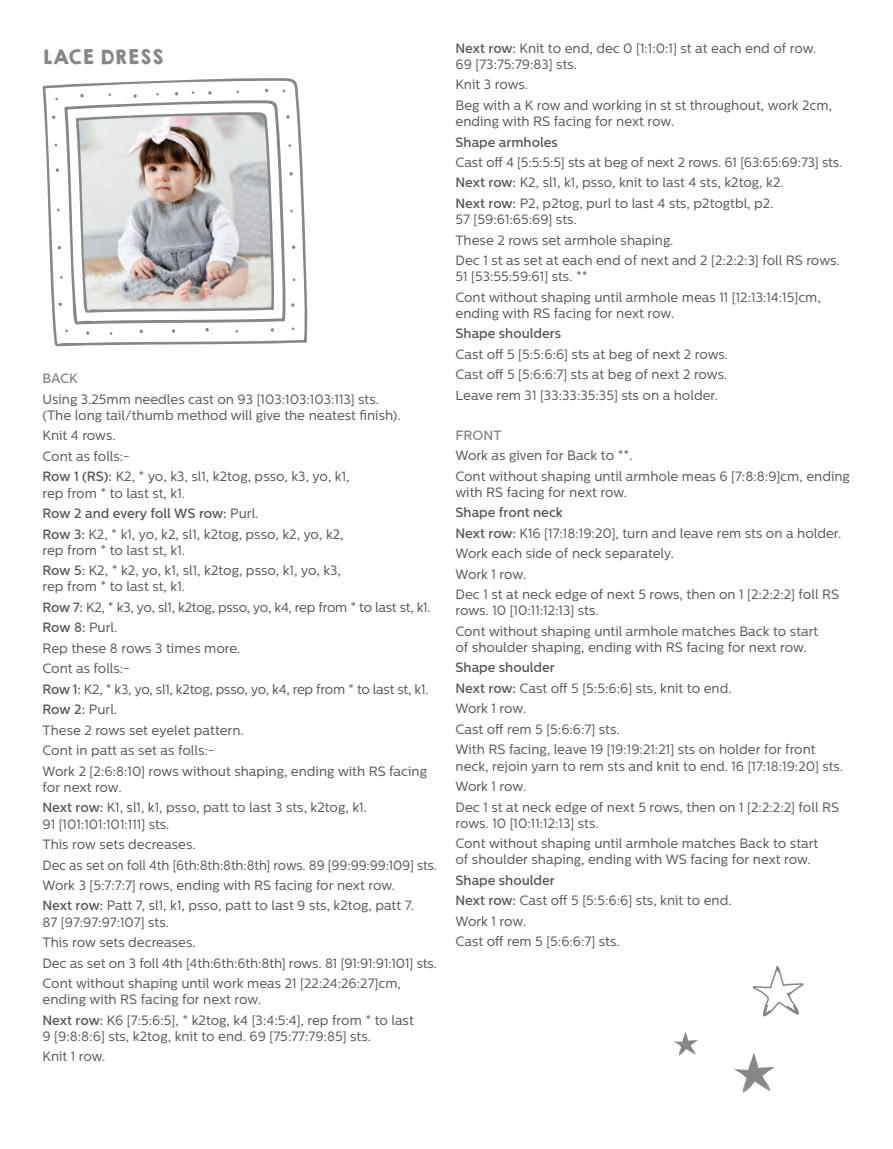
<style>
.page{position:relative;width:893px;height:1149px;background:#fff}
.page>*{position:absolute;margin:0;border:0;box-sizing:border-box;transform-origin:0 0}
.Sub_Heads{font:18px "KGHAPPY Solid";color:#878787}
.Main_Text{font:13.5px/16.2px "Centrale Sans";color:#575756}
.Main_Text-2{font:500 13.5px "Centrale Sans";color:#575756}
.Main_Text-3{font:13.5px "Centrale Sans";letter-spacing:-.02em;color:#575756}
.Sub_Head_Body{font:500 13.5px "Centrale Sans";color:#878787}
.s1{font-weight:500}
.s2{font-weight:400}
</style>
<div class="page">
<svg style="left:43px;top:78px;width:265px;height:268px"></svg>
<img style="left:76px;top:112px;width:199px;height:200px">
<svg style="left:108px;top:93px;width:4px;height:3px"></svg>
<svg style="left:191px;top:91px;width:4px;height:3px"></svg>
<svg style="left:288px;top:144px;width:4px;height:3px"></svg>
<svg style="left:292px;top:278px;width:4px;height:3px"></svg>
<svg style="left:291px;top:327px;width:4px;height:3px"></svg>
<svg style="left:109px;top:332px;width:4px;height:3px"></svg>
<svg style="left:174px;top:92px;width:5px;height:3px"></svg>
<svg style="left:133px;top:94px;width:4px;height:4px"></svg>
<svg style="left:80px;top:94px;width:4px;height:3px"></svg>
<svg style="left:51px;top:115px;width:5px;height:4px"></svg>
<svg style="left:55px;top:168px;width:5px;height:4px"></svg>
<svg style="left:57px;top:246px;width:5px;height:3px"></svg>
<svg style="left:58px;top:302px;width:5px;height:4px"></svg>
<svg style="left:85px;top:331px;width:5px;height:4px"></svg>
<svg style="left:139px;top:329px;width:5px;height:4px"></svg>
<svg style="left:205px;top:328px;width:4px;height:3px"></svg>
<svg style="left:270px;top:328px;width:5px;height:3px"></svg>
<svg style="left:291px;top:303px;width:4px;height:4px"></svg>
<svg style="left:291px;top:245px;width:5px;height:4px"></svg>
<svg style="left:289px;top:172px;width:4px;height:3px"></svg>
<svg style="left:286px;top:115px;width:4px;height:4px"></svg>
<svg style="left:264px;top:89px;width:5px;height:3px"></svg>
<svg style="left:208px;top:91px;width:4px;height:4px"></svg>
<svg style="left:171px;top:329px;width:5px;height:4px"></svg>
<svg style="left:752px;top:966px;width:52px;height:51px"></svg>
<svg style="left:674px;top:1032px;width:24px;height:23px"></svg>
<svg style="left:734px;top:1053px;width:40px;height:39px"></svg>
<p class="Sub_Heads" style="left:43px;top:43px;width:122px">LACE DRESS</p>
<p class="Sub_Head_Body" style="left:43px;top:370px;width:37px">BACK</p>
<p class="Main_Text" style="left:43px;top:391px;width:360px">Using 3.25mm needles cast on 93 [103:103:103:113] sts. (The long tail/thumb method will give the neatest finish).</p>
<p class="Main_Text" style="left:43px;top:427px;width:75px">Knit 4 rows.</p>
<p class="Main_Text" style="left:43px;top:448px;width:89px">Cont as folls:-</p>
<p class="Main_Text" style="left:43px;top:468px;width:309px"><span class="s1">Row 1 (RS):</span> K2, * yo, k3, sl1, k2tog, psso, k3, yo, k1, rep from * to last st, k1.</p>
<p class="Main_Text-2" style="left:43px;top:505px;width:217px">Row 2 and every foll WS row: <span class="s2">Purl.</span></p>
<p class="Main_Text" style="left:43px;top:525px;width:303px"><span class="s1">Row 3:</span> K2, * k1, yo, k2, sl1, k2tog, psso, k2, yo, k2, rep from * to last st, k1.</p>
<p class="Main_Text" style="left:43px;top:562px;width:300px"><span class="s1">Row 5:</span> K2, * k2, yo, k1, sl1, k2tog, psso, k1, yo, k3, rep from * to last st, k1.</p>
<p class="Main_Text-3" style="left:43px;top:599px;width:390px"><span class="s1">Row 7:</span> K2, * k3, yo, sl1, k2tog, psso, yo, k4, rep from * to last st, k1.</p>
<p class="Main_Text-2" style="left:43px;top:619px;width:76px">Row 8: <span class="s2">Purl.</span></p>
<p class="Main_Text" style="left:43px;top:639px;width:199px">Rep these 8 rows 3 times more.</p>
<p class="Main_Text" style="left:43px;top:660px;width:89px">Cont as folls:-</p>
<p class="Main_Text-3" style="left:43px;top:681px;width:388px"><span class="s1">Row 1:</span> K2, * k3, yo, sl1, k2tog, psso, yo, k4, rep from * to last st, k1.</p>
<p class="Main_Text-2" style="left:43px;top:701px;width:76px">Row 2: <span class="s2">Purl.</span></p>
<p class="Main_Text" style="left:43px;top:721px;width:203px">These 2 rows set eyelet pattern.</p>
<p class="Main_Text" style="left:43px;top:742px;width:174px">Cont in patt as set as folls:-</p>
<p class="Main_Text" style="left:43px;top:762px;width:386px">Work 2 [2:6:8:10] rows without shaping, ending with RS facing for next row.</p>
<p class="Main_Text" style="left:43px;top:799px;width:326px"><span class="s1">Next row:</span> K1, sl1, k1, psso, patt to last 3 sts, k2tog, k1.<br>91 [101:101:101:111] sts.</p>
<p class="Main_Text" style="left:43px;top:835px;width:155px">This row sets decreases.</p>
<p class="Main_Text" style="left:43px;top:856px;width:396px">Dec as set on foll 4th [6th:8th:8th:8th] rows. 89 [99:99:99:109] sts.</p>
<p class="Main_Text" style="left:43px;top:876px;width:354px">Work 3 [5:7:7:7] rows, ending with RS facing for next row.</p>
<p class="Main_Text" style="left:43px;top:897px;width:373px"><span class="s1">Next row:</span> Patt 7, sl1, k1, psso, patt to last 9 sts, k2tog, patt 7.<br>87 [97:97:97:107] sts.</p>
<p class="Main_Text" style="left:43px;top:933px;width:155px">This row sets decreases.</p>
<p class="Main_Text" style="left:43px;top:954px;width:396px">Dec as set on 3 foll 4th [4th:6th:6th:8th] rows. 81 [91:91:91:101] sts.</p>
<p class="Main_Text" style="left:43px;top:974px;width:360px">Cont without shaping until work meas 21 [22:24:26:27]cm, ending with RS facing for next row.</p>
<p class="Main_Text" style="left:43px;top:1011px;width:373px"><span class="s1">Next row:</span> K6 [7:5:6:5], * k2tog, k4 [3:4:5:4], rep from * to last<br>9 [9:8:8:6] sts, k2tog, knit to end. 69 [75:77:79:85] sts.</p>
<p class="Main_Text" style="left:43px;top:1048px;width:64px">Knit 1 row.</p>
<p class="Main_Text" style="left:455px;top:40px;width:362px"><span class="s1">Next row:</span> Knit to end, dec 0 [1:1:0:1] st at each end of row.<br>69 [73:75:79:83] sts.</p>
<p class="Main_Text" style="left:455px;top:76px;width:74px">Knit 3 rows.</p>
<p class="Main_Text" style="left:455px;top:97px;width:378px">Beg with a K row and working in st st throughout, work 2cm, ending with RS facing for next row.</p>
<p class="Main_Text-2" style="left:455px;top:134px;width:104px">Shape armholes</p>
<p class="Main_Text" style="left:455px;top:154px;width:388px">Cast off 4 [5:5:5:5] sts at beg of next 2 rows. 61 [63:65:69:73] sts.</p>
<p class="Main_Text" style="left:455px;top:174px;width:330px"><span class="s1">Next row:</span> K2, sl1, k1, psso, knit to last 4 sts, k2tog, k2.</p>
<p class="Main_Text" style="left:455px;top:195px;width:320px"><span class="s1">Next row:</span> P2, p2tog, purl to last 4 sts, p2togtbl, p2.<br>57 [59:61:65:69] sts.</p>
<p class="Main_Text" style="left:455px;top:232px;width:219px">These 2 rows set armhole shaping.</p>
<p class="Main_Text" style="left:455px;top:252px;width:386px">Dec 1 st as set at each end of next and 2 [2:2:2:3] foll RS rows.<br>51 [53:55:59:61] sts. **</p>
<p class="Main_Text" style="left:455px;top:289px;width:367px">Cont without shaping until armhole meas 11 [12:13:14:15]cm, ending with RS facing for next row.</p>
<p class="Main_Text-2" style="left:455px;top:326px;width:107px">Shape shoulders</p>
<p class="Main_Text" style="left:455px;top:346px;width:274px">Cast off 5 [5:5:6:6] sts at beg of next 2 rows.</p>
<p class="Main_Text" style="left:455px;top:366px;width:273px">Cast off 5 [5:6:6:7] sts at beg of next 2 rows.</p>
<p class="Main_Text" style="left:455px;top:387px;width:264px">Leave rem 31 [33:33:35:35] sts on a holder.</p>
<p class="Sub_Head_Body" style="left:455px;top:427px;width:48px">FRONT</p>
<p class="Main_Text" style="left:455px;top:447px;width:179px">Work as given for Back to **.</p>
<p class="Main_Text" style="left:455px;top:467px;width:396px">Cont without shaping until armhole meas 6 [7:8:8:9]cm, ending with RS facing for next row.</p>
<p class="Main_Text-2" style="left:455px;top:504px;width:109px">Shape front neck</p>
<p class="Main_Text" style="left:455px;top:524px;width:387px"><span class="s1">Next row:</span> K16 [17:18:19:20], turn and leave rem sts on a holder.</p>
<p class="Main_Text" style="left:455px;top:545px;width:220px">Work each side of neck separately.</p>
<p class="Main_Text" style="left:455px;top:565px;width:72px">Work 1 row.</p>
<p class="Main_Text" style="left:455px;top:586px;width:385px">Dec 1 st at neck edge of next 5 rows, then on 1 [2:2:2:2] foll RS rows. 10 [10:11:12:13] sts.</p>
<p class="Main_Text" style="left:455px;top:622px;width:364px">Cont without shaping until armhole matches Back to start of shoulder shaping, ending with RS facing for next row.</p>
<p class="Main_Text-2" style="left:455px;top:659px;width:101px">Shape shoulder</p>
<p class="Main_Text" style="left:455px;top:679px;width:278px"><span class="s1">Next row:</span> Cast off 5 [5:5:6:6] sts, knit to end.</p>
<p class="Main_Text" style="left:455px;top:700px;width:72px">Work 1 row.</p>
<p class="Main_Text" style="left:455px;top:720px;width:166px">Cast off rem 5 [5:6:6:7] sts.</p>
<p class="Main_Text" style="left:455px;top:741px;width:389px">With RS facing, leave 19 [19:19:21:21] sts on holder for front neck, rejoin yarn to rem sts and knit to end. 16 [17:18:19:20] sts.</p>
<p class="Main_Text" style="left:455px;top:777px;width:72px">Work 1 row.</p>
<p class="Main_Text" style="left:455px;top:798px;width:385px">Dec 1 st at neck edge of next 5 rows, then on 1 [2:2:2:2] foll RS rows. 10 [10:11:12:13] sts.</p>
<p class="Main_Text" style="left:455px;top:835px;width:364px">Cont without shaping until armhole matches Back to start of shoulder shaping, ending with WS facing for next row.</p>
<p class="Main_Text-2" style="left:455px;top:872px;width:101px">Shape shoulder</p>
<p class="Main_Text" style="left:455px;top:892px;width:278px"><span class="s1">Next row:</span> Cast off 5 [5:5:6:6] sts, knit to end.</p>
<p class="Main_Text" style="left:455px;top:912px;width:72px">Work 1 row.</p>
<p class="Main_Text" style="left:455px;top:933px;width:166px">Cast off rem 5 [5:6:6:7] sts.</p>
</div>
